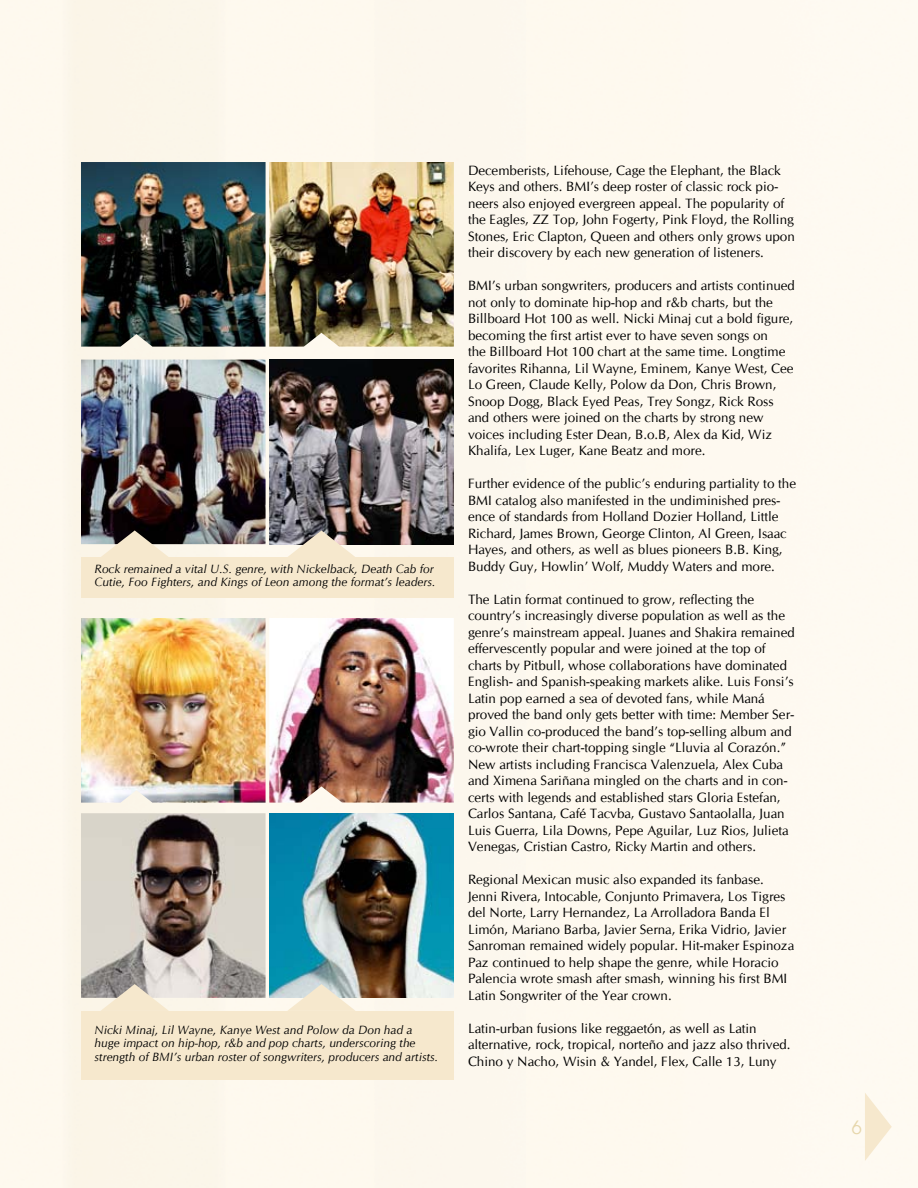
<style>
.page{position:relative;width:918px;height:1188px;background:#fef9ef}
.page>*{position:absolute;margin:0;border:0;box-sizing:border-box;transform-origin:0 0}
.t1{font:18px "Avant Garde";color:#e6d6aa}
.t2{font:13.5px/16.5px "CG Omega";color:#000}
.t3{font:italic 12px/13.5px "CG Omega";color:#000}
</style>
<div class="page">
<svg style="left:865px;top:1093px;width:27px;height:68px"></svg>
<img style="left:81px;top:162px;width:185px;height:185px">
<img style="left:81px;top:360px;width:185px;height:184px">
<img style="left:269px;top:162px;width:185px;height:185px">
<svg style="left:100px;top:530px;width:69px;height:27px;background:#a29b8e"></svg>
<div style="left:81px;top:557px;width:373px;height:41px;background:#f6e8cd"></div>
<img style="left:81px;top:618px;width:185px;height:185px">
<img style="left:269px;top:618px;width:185px;height:185px">
<img style="left:269px;top:360px;width:185px;height:184px">
<svg style="left:287px;top:530px;width:69px;height:27px;background:#b8afa2"></svg>
<img style="left:81px;top:813px;width:185px;height:185px">
<svg style="left:100px;top:984px;width:69px;height:27px;background:#dcd2c3"></svg>
<div style="left:81px;top:1011px;width:373px;height:69px;background:#f6e8cd"></div>
<img style="left:269px;top:813px;width:185px;height:185px">
<svg style="left:287px;top:984px;width:69px;height:27px;background:#e3e0d2"></svg>
<p class="t3" style="left:94px;top:562px;width:342px">Rock remained a vital U.S. genre, with Nickelback, Death Cab for<br>Cutie, Foo Fighters, and Kings of Leon among the format’s leaders.</p>
<p class="t3" style="left:94px;top:1023px;width:345px">Nicki Minaj, Lil Wayne, Kanye West and Polow da Don had a huge impact on hip-hop, r&amp;b and pop charts, underscoring the strength of BMI’s urban roster of songwriters, producers and artists.</p>
<p class="t2" style="left:468px;top:162px;width:328px">Decemberists, Lifehouse, Cage the Elephant, the Black Keys and others. BMI’s deep roster of classic rock pio&shy;neers also enjoyed evergreen appeal. The popularity of the Eagles, ZZ Top, John Fogerty, Pink Floyd, the Rolling Stones, Eric Clapton, Queen and others only grows upon their discovery by each new generation of listeners.</p>
<p class="t2" style="left:468px;top:277px;width:329px">BMI’s urban songwriters, producers and artists continued not only to dominate hip-hop and r&amp;b charts, but the Billboard Hot 100 as well. Nicki Minaj cut a bold figure, becoming the first artist ever to have seven songs on<br>the Billboard Hot 100 chart at the same time. Longtime favorites Rihanna, Lil Wayne, Eminem, Kanye West, Cee Lo Green, Claude Kelly, Polow da Don, Chris Brown, Snoop Dogg, Black Eyed Peas, Trey Songz, Rick Ross and others were joined on the charts by strong new voices including Ester Dean, B.o.B, Alex da Kid, Wiz Khalifa, Lex Luger, Kane Beatz and more.</p>
<p class="t2" style="left:468px;top:475px;width:330px">Further evidence of the public’s enduring partiality to the BMI catalog also manifested in the undiminished pres&shy;ence of standards from Holland Dozier Holland, Little Richard, James Brown, George Clinton, Al Green, Isaac Hayes, and others, as well as blues pioneers B.B. King, Buddy Guy, Howlin’ Wolf, Muddy Waters and more.</p>
<p class="t2" style="left:468px;top:591px;width:328px">The Latin format continued to grow, reflecting the country’s increasingly diverse population as well as the genre’s mainstream appeal. Juanes and Shakira remained effervescently popular and were joined at the top of charts by Pitbull, whose collaborations have dominated English- and Spanish-speaking markets alike. Luis Fonsi’s Latin pop earned a sea of devoted fans, while Maná proved the band only gets better with time: Member Ser&shy;gio Vallin co-produced the band’s top-selling album and co-wrote their chart-topping single “Lluvia al Corazón.” New artists including Francisca Valenzuela, Alex Cuba and Ximena Sariñana mingled on the charts and in con&shy;certs with legends and established stars Gloria Estefan, Carlos Santana, Café Tacvba, Gustavo Santaolalla, Juan Luis Guerra, Lila Downs, Pepe Aguilar, Luz Rios, Julieta Venegas, Cristian Castro, Ricky Martin and others.</p>
<p class="t2" style="left:468px;top:871px;width:328px">Regional Mexican music also expanded its fanbase.<br>Jenni Rivera, Intocable, Conjunto Primavera, Los Tigres del Norte, Larry Hernandez, La Arrolladora Banda El Limón, Mariano Barba, Javier Serna, Erika Vidrio, Javier Sanroman remained widely popular. Hit-maker Espinoza Paz continued to help shape the genre, while Horacio Palencia wrote smash after smash, winning his first BMI Latin Songwriter of the Year crown.</p>
<p class="t2" style="left:468px;top:1020px;width:324px">Latin-urban fusions like reggaetón, as well as Latin alternative, rock, tropical, norteño and jazz also thrived.<br>Chino y Nacho, Wisin &amp; Yandel, Flex, Calle 13, Luny</p>
<h1 class="t1" style="left:852px;top:1116px;width:11px">6</h1>
</div>
